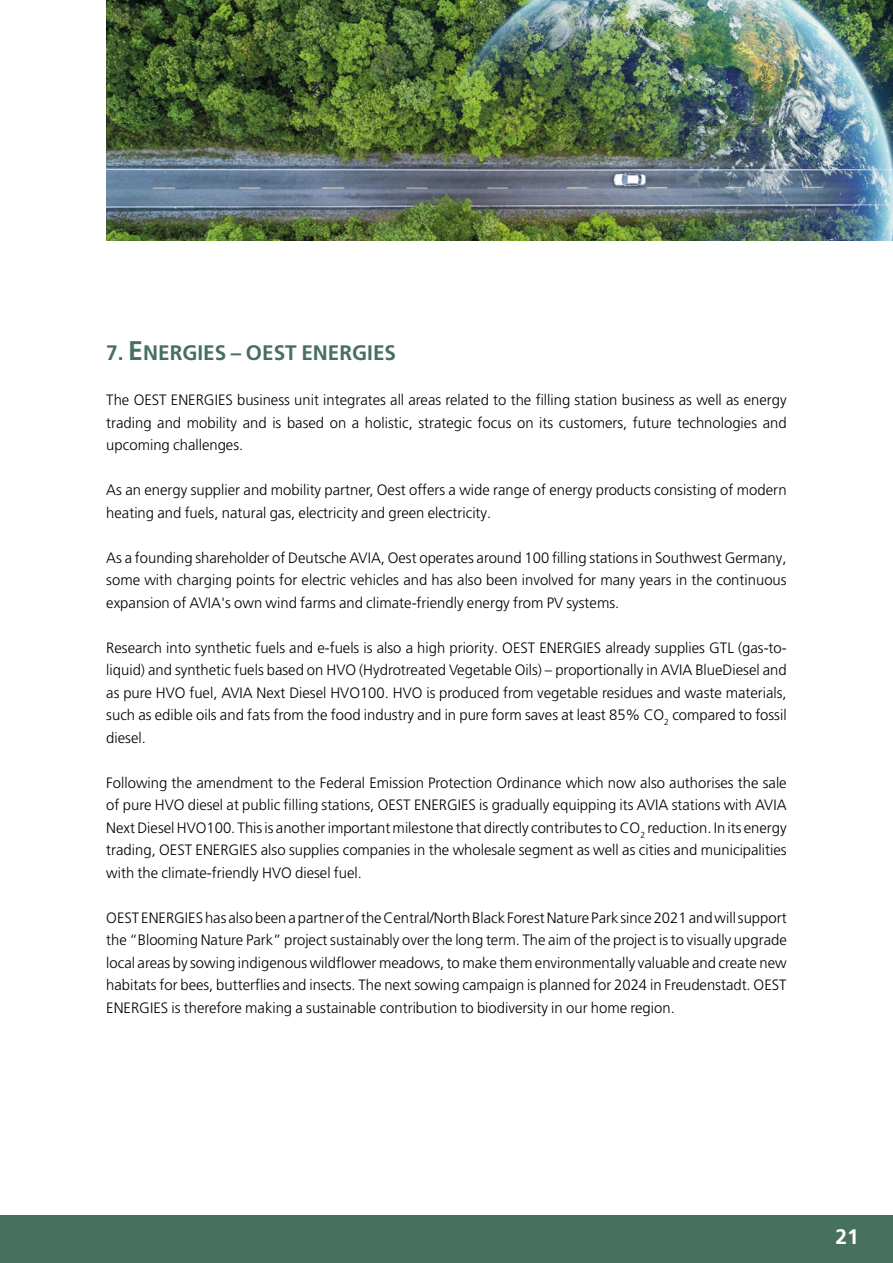
<style>
.page{position:relative;width:893px;height:1263px;background:#fff}
.page>*{position:absolute;margin:0;border:0;box-sizing:border-box;transform-origin:0 0}
.t1{font:700 21px "Frutiger LT Pro";color:#48705e}
.t2{font:700 21px "Frutiger LT Pro";color:#fff}
.t3{font:300 15px/22.5px "Frutiger LT Pro";color:#000;text-align:justify}
.s1{font-size:27px}
</style>
<div class="page">
<img style="left:106px;top:0;width:787px;height:240px">
<div style="left:0;top:1215px;width:893px;height:48px;background:#48705e"></div>
<h1 class="t1" style="left:106px;top:341px;width:291px">7. <span class="s1">E</span>NERGIES – OEST ENERGIES</h1>
<p class="t3" style="left:106px;top:389px;width:682px">The OEST ENERGIES business unit integrates all areas related to the filling station business as well as energy trading and mobility and is based on a holistic, strategic focus on its customers, future technologies and upcoming challenges.</p>
<p class="t3" style="left:106px;top:479px;width:682px">As an energy supplier and mobility partner, Oest offers a wide range of energy products consisting of modern heating and fuels, natural gas, electricity and green electricity.</p>
<p class="t3" style="left:106px;top:546px;width:682px">As a founding shareholder of Deutsche AVIA, Oest operates around 100 filling stations in Southwest Germany, some with charging points for electric vehicles and has also been involved for many years in the continuous expansion of AVIA's own wind farms and climate-friendly energy from PV systems.</p>
<p class="t3" style="left:106px;top:636px;width:682px">Research into synthetic fuels and e-fuels is also a high priority. OEST ENERGIES already supplies GTL (gas-to&shy;liquid) and synthetic fuels based on HVO (Hydrotreated Vegetable Oils) – proportionally in AVIA BlueDiesel and as pure HVO fuel, AVIA Next Diesel HVO100. HVO is produced from vegetable residues and waste materials, such as edible oils and fats from the food industry and in pure form saves at least 85% CO<sub>2</sub> compared to fossil diesel.</p>
<p class="t3" style="left:106px;top:771px;width:682px">Following the amendment to the Federal Emission Protection Ordinance which now also authorises the sale of pure HVO diesel at public filling stations, OEST ENERGIES is gradually equipping its AVIA stations with AVIA Next Diesel HVO100. This is another important milestone that directly contributes to CO<sub>2</sub> reduction. In its energy trading, OEST ENERGIES also supplies companies in the wholesale segment as well as cities and municipalities with the climate-friendly HVO diesel fuel.</p>
<p class="t3" style="left:106px;top:906px;width:682px">OEST ENERGIES has also been a partner of the Central/North Black Forest Nature Park since 2021 and will support the “Blooming Nature Park” project sustainably over the long term. The aim of the project is to visually upgrade local areas by sowing indigenous wildflower meadows, to make them environmentally valuable and create new habitats for bees, butterflies and insects. The next sowing campaign is planned for 2024 in Freudenstadt. OEST ENERGIES is therefore making a sustainable contribution to biodiversity in our home region.</p>
<h1 class="t2" style="left:836px;top:1224px;width:25px">21</h1>
</div>
